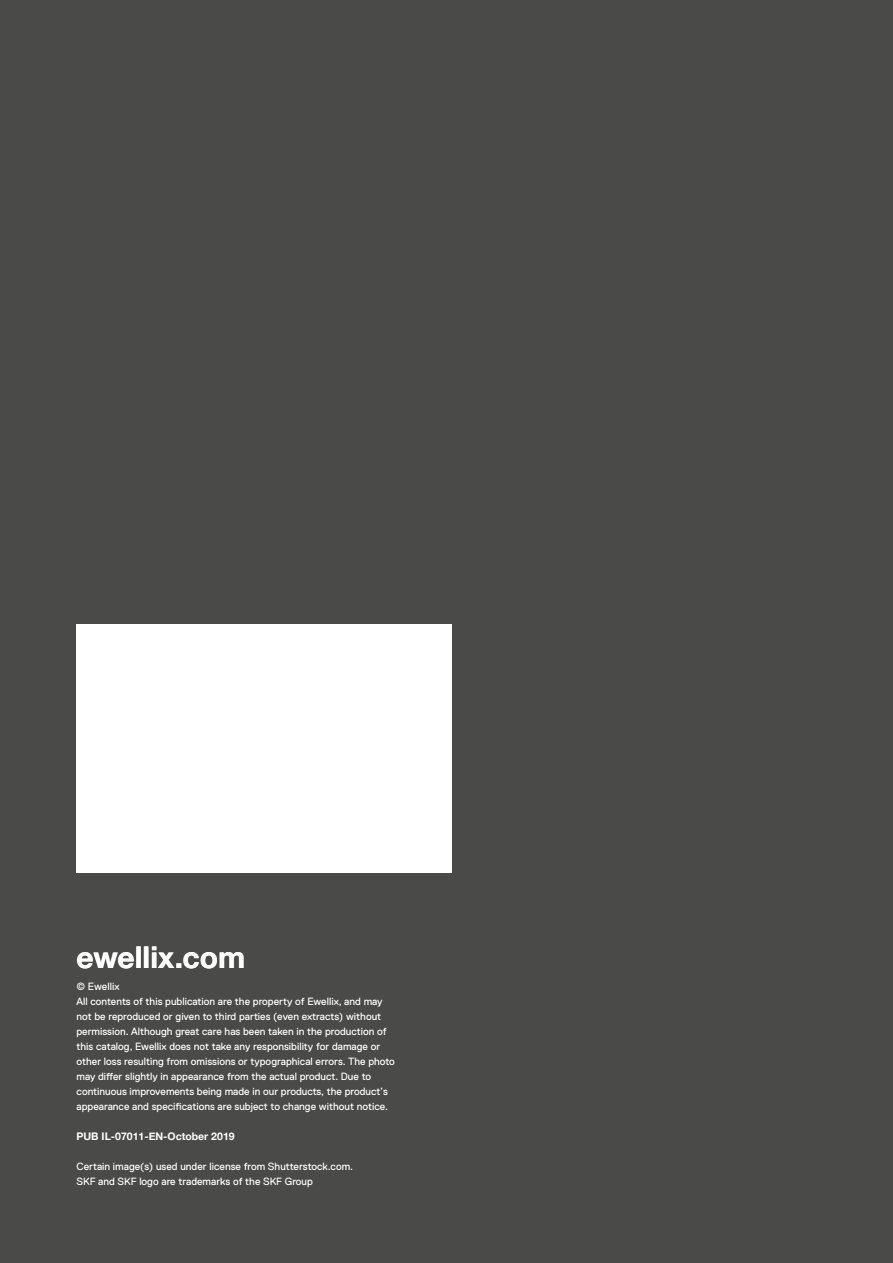
<style>
.page{position:relative;width:893px;height:1263px;background:#4a4a49}
.page>*{position:absolute;margin:0;border:0;box-sizing:border-box;transform-origin:0 0}
.t1{font:700 30px "Helvetica Neue";color:#fff}
.t2{font:10.5px/15px "Replica";color:#fff}
.t3{font:700 10.5px "Helvetica Neue";color:#fff}
</style>
<div class="page">
<div style="left:77px;top:624px;width:375px;height:249px;background:#fff"></div>
<h1 class="t1" style="left:77px;top:938px;width:170px">ewellix.com</h1>
<p class="t2" style="left:77px;top:979px;width:320px">© Ewellix<br>All contents of this publication are the property of Ewellix, and may not be reproduced or given to third parties (even extracts) without permission. Although great care has been taken in the production of this catalog, Ewellix does not take any responsibility for damage or other loss resulting from omissions or typographical errors. The photo may differ slightly in appearance from the actual product. Due to continuous improvements being made in our products, the product’s appearance and specifications are subject to change without notice.</p>
<p class="t3" style="left:77px;top:1130px;width:160px">PUB IL-07011-EN-October 2019</p>
<p class="t2" style="left:77px;top:1159px;width:278px">Certain image(s) used under license from Shutterstock.com.<br>SKF and SKF logo are trademarks of the SKF Group</p>
</div>
